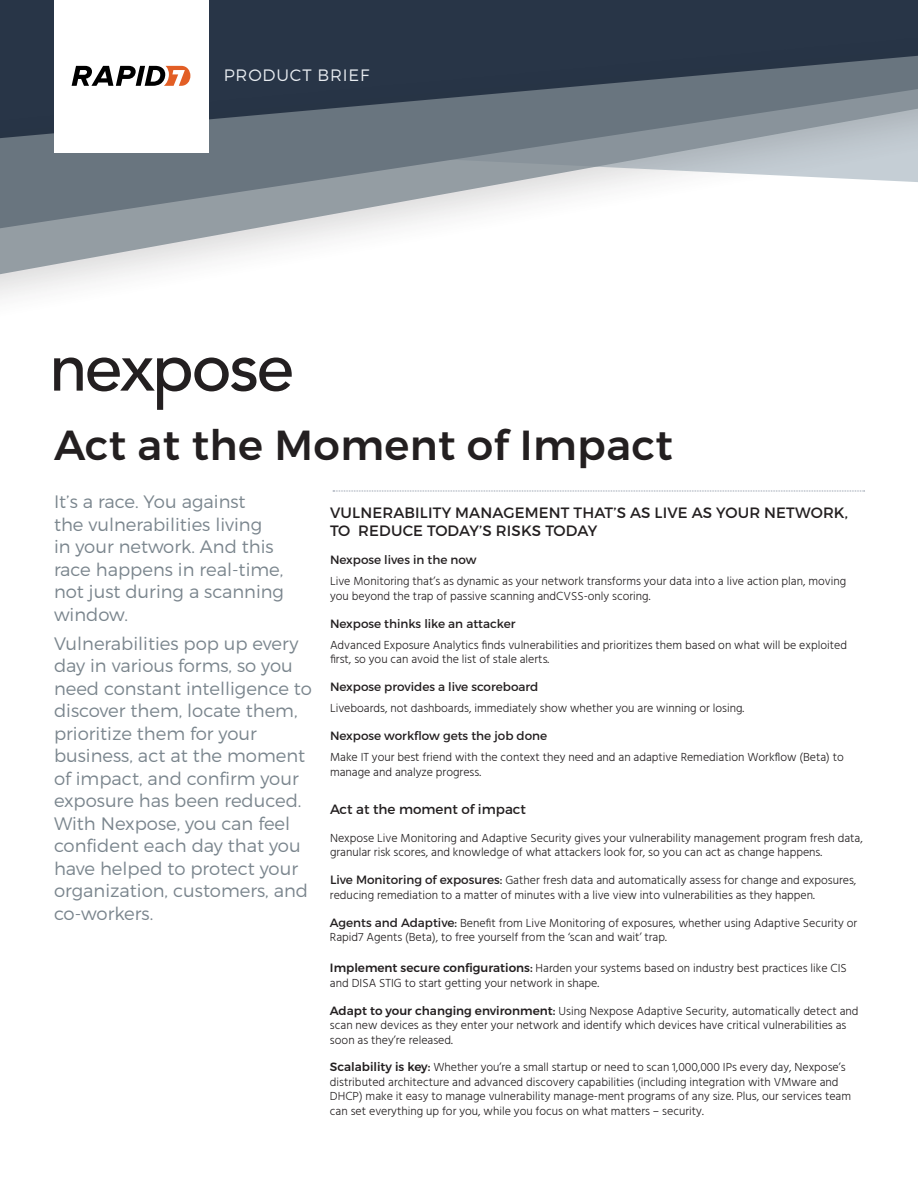
<style>
.page{position:relative;width:918px;height:1188px;background:#fff}
.page>*{position:absolute;margin:0;border:0;box-sizing:border-box;transform-origin:0 0}
.t1{font:500 68.1px "Avenir";letter-spacing:-.04em;color:#231f20}
.Product{font:500 42px "Montserrat";letter-spacing:.01em;color:#231f20}
.Sidebar_Pull_Quote{font:300 18px/22.5px "Montserrat";color:#7a858d}
.t2{font:300 16.5px "Montserrat";letter-spacing:.05em;color:#e9edf1}
.Section_Title{font:15px/18px "Montserrat";letter-spacing:.01em;color:#231f20}
.Subhead{font:13.5px "Montserrat";color:#231f20}
.Subhead-2{font:300 12px/14.4px "Hind";color:#231f20}
.Subhead-3{font:12px "Montserrat";color:#231f20}
.s1{font-family:"Montserrat";font-weight:400}
.s2{font-family:"Montserrat";font-weight:500}
</style>
<div class="page">
<div style="left:0;top:0;width:918px;height:28px;background:#283547"></div>
<div style="left:0;top:28px;width:918px;height:315px;background:#231f20;opacity:.22"></div>
<svg style="left:0;top:54px;width:918px;height:244px"></svg>
<div style="left:54px;top:0;width:154px;height:153px;background:#fff"></div>
<svg style="left:72px;top:66px;width:118px;height:20px"></svg>
<svg style="left:333px;top:491px;width:532px;height:1px"></svg>
<p class="t2" style="left:224px;top:65px;width:147px">PRODUCT BRIEF</p>
<p class="t1" style="left:49px;top:308px;width:246px">nexpose</p>
<p class="Product" style="left:54px;top:419px;width:621px">Act at the Moment of Impact</p>
<p class="Sidebar_Pull_Quote" style="left:54px;top:490px;width:232px">It’s a race. You against<br>the vulnerabilities living<br>in your network. And this race happens in real-time, not just during a scanning window.</p>
<p class="Sidebar_Pull_Quote" style="left:54px;top:632px;width:259px">Vulnerabilities pop up every day in various forms, so you need constant intelligence to discover them, locate them, prioritize them for your business, act at the moment of impact, and confirm your exposure has been reduced.<br>With Nexpose, you can feel confident each day that you have helped to protect your organization, customers, and co-workers.</p>
<p class="Section_Title" style="left:330px;top:504px;width:519px">VULNERABILITY MANAGEMENT THAT’S AS LIVE AS YOUR NETWORK,<br>TO REDUCE TODAY’S RISKS TODAY</p>
<p class="Subhead-3" style="left:330px;top:553px;width:148px">Nexpose lives in the now</p>
<p class="Subhead-2" style="left:330px;top:575px;width:518px">Live Monitoring that’s as dynamic as your network transforms your data into a live action plan, moving you beyond the trap of passive scanning andCVSS-only scoring.</p>
<p class="Subhead-3" style="left:330px;top:616px;width:187px">Nexpose thinks like an attacker</p>
<p class="Subhead-2" style="left:330px;top:639px;width:519px">Advanced Exposure Analytics finds vulnerabilities and prioritizes them based on what will be exploited first, so you can avoid the list of stale alerts.</p>
<p class="Subhead-3" style="left:330px;top:680px;width:210px">Nexpose provides a live scoreboard</p>
<p class="Subhead-2" style="left:330px;top:702px;width:416px">Liveboards, not dashboards, immediately show whether you are winning or losing.</p>
<p class="Subhead-3" style="left:330px;top:729px;width:219px">Nexpose workflow gets the job done</p>
<p class="Subhead-2" style="left:330px;top:751px;width:515px">Make IT your best friend with the context they need and an adaptive Remediation Workflow (Beta) to manage and analyze progress.</p>
<p class="Subhead" style="left:330px;top:801px;width:198px">Act at the moment of impact</p>
<p class="Subhead-2" style="left:330px;top:832px;width:534px">Nexpose Live Monitoring and Adaptive Security gives your vulnerability management program fresh data, granular risk scores, and knowledge of what attackers look for, so you can act as change happens.</p>
<p class="Subhead-2" style="left:330px;top:874px;width:528px"><span class="s1">Live Monitoring of exposures:</span> Gather fresh data and automatically assess for change and exposures, reducing remediation to a matter of minutes with a live view into vulnerabilities as they happen.</p>
<p class="Subhead-2" style="left:330px;top:916px;width:529px"><span class="s1">Agents and Adaptive:</span> Benefit from Live Monitoring of exposures, whether using Adaptive Security or<br>Rapid7 Agents (Beta), to free yourself from the ‘scan and wait’ trap.</p>
<p class="Subhead-2" style="left:330px;top:962px;width:518px"><span class="s2">Implement secure configurations:</span> Harden your systems based on industry best practices like CIS and DISA STIG to start getting your network in shape.</p>
<p class="Subhead-2" style="left:330px;top:1004px;width:530px"><span class="s2">Adapt to your changing environment:</span> Using Nexpose Adaptive Security, automatically detect and scan new devices as they enter your network and identify which devices have critical vulnerabilities as soon as they’re released.</p>
<p class="Subhead-2" style="left:330px;top:1061px;width:523px"><span class="s2">Scalability is key:</span> Whether you’re a small startup or need to scan 1,000,000 IPs every day, Nexpose’s distributed architecture and advanced discovery capabilities (including integration with VMware and DHCP) make it easy to manage vulnerability manage-ment programs of any size. Plus, our services team can set everything up for you, while you focus on what matters – security.</p>
</div>
